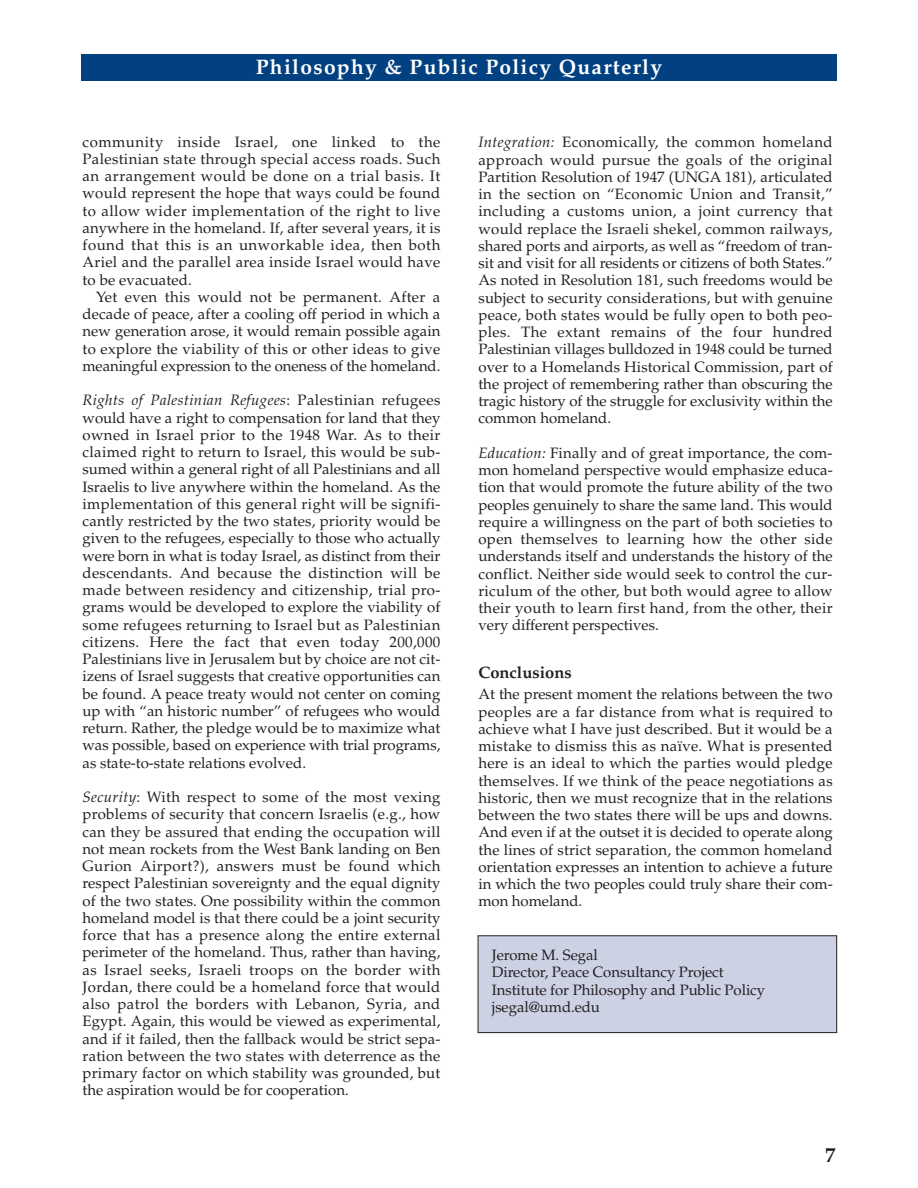
<style>
.page{position:relative;width:918px;height:1188px;background:#fff}
.page>*{position:absolute;margin:0;border:0;box-sizing:border-box;transform-origin:0 0}
.t1{font:700 21px "Palatino";letter-spacing:.06em;color:#fff}
.t2{font:700 21px "Palatino";color:#231f20}
.t3{font:700 16.5px "Palatino";color:#231f20}
.t4{font:15px/17.2px "Palatino";letter-spacing:-.005em;color:#231f20;text-align:justify}
.s1{font-style:italic}
</style>
<div class="page">
<div style="left:478px;top:936px;width:359px;height:97px;background:#cdd1e4"></div>
<div style="left:478px;top:935px;width:359px;height:98px;border:1px solid #231f20"></div>
<div style="left:81px;top:54px;width:756px;height:27px;background:#014181"></div>
<h1 class="t1" style="left:256px;top:54px;width:408px">Philosophy &amp; Public Policy Quarterly</h1>
<p class="t4" style="left:82px;top:133px;width:359px">community inside Israel, one linked to the Palestinian state through special access roads. Such an arrangement would be done on a trial basis. It would represent the hope that ways could be found to allow wider implementation of the right to live anywhere in the homeland. If, after several years, it is found that this is an unworkable idea, then both Ariel and the parallel area inside Israel would have to be evacuated.</p>
<p class="t4" style="left:82px;top:288px;width:359px;text-indent:14px">Yet even this would not be permanent. After a decade of peace, after a cooling off period in which a new generation arose, it would remain possible again to explore the viability of this or other ideas to give meaningful expression to the oneness of the homeland.</p>
<p class="t4" style="left:82px;top:392px;width:360px"><span class="s1">Rights of Palestinian Refugees</span>: Palestinian refugees would have a right to compensation for land that they owned in Israel prior to the 1948 War. As to their claimed right to return to Israel, this would be sub&shy;sumed within a general right of all Palestinians and all Israelis to live anywhere within the homeland. As the implementation of this general right will be signifi&shy;cantly restricted by the two states, priority would be given to the refugees, especially to those who actually were born in what is today Israel, as distinct from their descendants. And because the distinction will be made between residency and citizenship, trial pro&shy;grams would be developed to explore the viability of some refugees returning to Israel but as Palestinian citizens. Here the fact that even today 200,000<br>Palestinians live in Jerusalem but by choice are not cit&shy;izens of Israel suggests that creative opportunities can be found. A peace treaty would not center on coming up with “an historic number” of refugees who would return. Rather, the pledge would be to maximize what was possible, based on experience with trial programs, as state-to-state relations evolved.</p>
<p class="t4" style="left:82px;top:789px;width:360px"><span class="s1">Security</span>: With respect to some of the most vexing problems of security that concern Israelis (e.g., how can they be assured that ending the occupation will not mean rockets from the West Bank landing on Ben Gurion Airport?), answers must be found which respect Palestinian sovereignty and the equal dignity of the two states. One possibility within the common homeland model is that there could be a joint security force that has a presence along the entire external perimeter of the homeland. Thus, rather than having, as Israel seeks, Israeli troops on the border with Jordan, there could be a homeland force that would also patrol the borders with Lebanon, Syria, and Egypt. Again, this would be viewed as experimental, and if it failed, then the fallback would be strict sepa&shy;ration between the two states with deterrence as the primary factor on which stability was grounded, but the aspiration would be for cooperation.</p>
<p class="t4" style="left:478px;top:134px;width:356px"><span class="s1">Integration:</span> Economically, the common homeland approach would pursue the goals of the original Partition Resolution of 1947 (UNGA 181), articulated in the section on “Economic Union and Transit,” including a customs union, a joint currency that would replace the Israeli shekel, common railways, shared ports and airports, as well as “freedom of tran&shy;sit and visit for all residents or citizens of both States.” As noted in Resolution 181, such freedoms would be subject to security considerations, but with genuine peace, both states would be fully open to both peo&shy;ples. The extant remains of the four hundred Palestinian villages bulldozed in 1948 could be turned over to a Homelands Historical Commission, part of the project of remembering rather than obscuring the tragic history of the struggle for exclusivity within the common homeland.</p>
<p class="t4" style="left:478px;top:445px;width:356px"><span class="s1">Education:</span> Finally and of great importance, the com&shy;mon homeland perspective would emphasize educa&shy;tion that would promote the future ability of the two peoples genuinely to share the same land. This would require a willingness on the part of both societies to open themselves to learning how the other side understands itself and understands the history of the conflict. Neither side would seek to control the cur&shy;riculum of the other, but both would agree to allow their youth to learn first hand, from the other, their very different perspectives.</p>
<p class="t3" style="left:478px;top:662px;width:95px">Conclusions</p>
<p class="t4" style="left:478px;top:686px;width:356px">At the present moment the relations between the two peoples are a far distance from what is required to achieve what I have just described. But it would be a mistake to dismiss this as naïve. What is presented here is an ideal to which the parties would pledge themselves. If we think of the peace negotiations as historic, then we must recognize that in the relations between the two states there will be ups and downs.<br>And even if at the outset it is decided to operate along the lines of strict separation, the common homeland orientation expresses an intention to achieve a future in which the two peoples could truly share their com&shy;mon homeland.</p>
<p class="t4" style="left:492px;top:947px;width:275px;text-align:left">Jerome M. Segal<br>Director, Peace Consultancy Project<br>Institute for Philosophy and Public Policy jsegal@umd.edu</p>
<h1 class="t2" style="left:825px;top:1143px;width:12px">7</h1>
</div>
